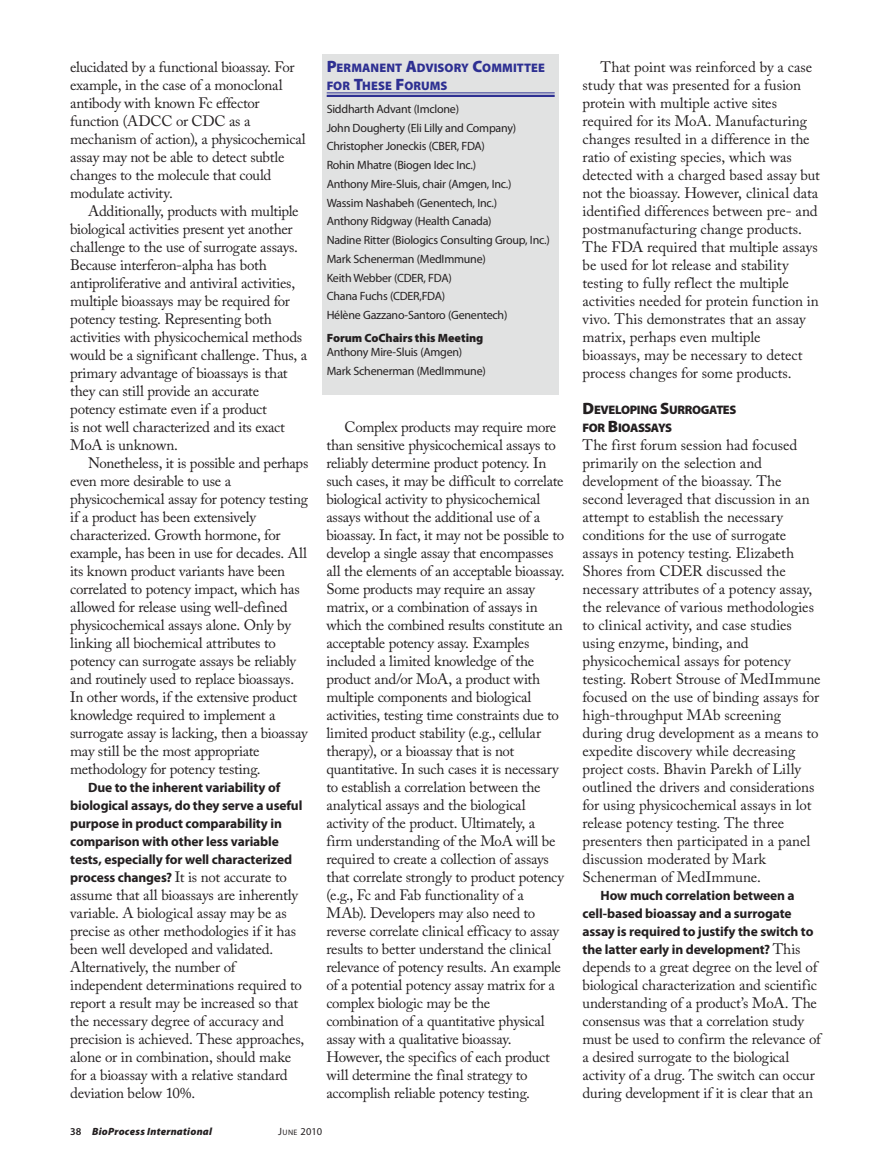
<style>
.page{position:relative;width:891px;height:1168px;background:#fff}
.page>*{position:absolute;margin:0;border:0;box-sizing:border-box;transform-origin:0 0}
.Body_w_indent{font:15px/18px "Adobe Caslon Pro";letter-spacing:-.015em;color:#231f20}
.Body_1__no_indent{font:15px/18px "Adobe Caslon Pro";letter-spacing:-.005em;color:#231f20}
.Body_w_indent-2{font:700 13.5px/18px "Myriad Pro";letter-spacing:-.01em;color:#231f20}
.Sidebar_Title{font:900 12.3px/18px "Myriad Pro";letter-spacing:.01em;color:#2e3092}
.A-head__2_lines_or_l{font:900 12.3px/18px "Myriad Pro";letter-spacing:-.03em;color:#231f20}
.Sidebar_Text{font:12px "Myriad Pro";letter-spacing:-.02em;color:#231f20}
.Sidebar_A-head{font:900 12px "Myriad Pro";letter-spacing:-.005em;color:#231f20}
.t1{font:italic 900 10.5px "Myriad Pro";letter-spacing:.02em;color:#231f20}
.t2{font:10.5px "Myriad Pro";color:#231f20}
.s1{font-family:"Myriad Pro";font-weight:700;font-size:13.5px}
.s2{font-size:16.5px}
.s3{font-weight:600;font-style:normal}
.s4{font-size:7.8px}
.s5{font-family:"Adobe Caslon Pro";font-weight:400;font-size:15px}
</style>
<div class="page">
<div style="left:322px;top:55px;width:237px;height:340px;background:#e1e2e2"></div>
<hr style="left:327px;top:92px;width:228px;height:1px;background:#2e3092">
<hr style="left:327px;top:95px;width:228px;height:2px;background:#2e3092">
<p class="Body_w_indent" style="left:70px;top:58px;width:237px">elucidated by a functional bioassay. For example, in the case of a monoclonal antibody with known Fc effector function (ADCC or CDC as a mechanism of action), a physicochemical assay may not be able to detect subtle changes to the molecule that could modulate activity.</p>
<p class="Body_w_indent" style="left:70px;top:202px;width:238px;text-indent:18px">Additionally, products with multiple biological activities present yet another challenge to the use of surrogate assays.<br>Because interferon-alpha has both antiproliferative and antiviral activities, multiple bioassays may be required for potency testing. Representing both activities with physicochemical methods would be a significant challenge. Thus, a primary advantage of bioassays is that they can still provide an accurate potency estimate even if a product<br>is not well characterized and its exact MoA is unknown.</p>
<p class="Body_w_indent" style="left:70px;top:454px;width:240px;text-indent:18px">Nonetheless, it is possible and perhaps even more desirable to use a physicochemical assay for potency testing if a product has been extensively characterized. Growth hormone, for example, has been in use for decades. All its known product variants have been correlated to potency impact, which has allowed for release using well-defined physicochemical assays alone. Only by linking all biochemical attributes to potency can surrogate assays be reliably and routinely used to replace bioassays.<br>In other words, if the extensive product knowledge required to implement a surrogate assay is lacking, then a bioassay may still be the most appropriate methodology for potency testing.</p>
<p class="Body_w_indent-2" style="left:70px;top:778px;width:234px;text-indent:18px">Due to the inherent variability of biological assays, do they serve a useful purpose in product comparability in comparison with other less variable tests, especially for well characterized</p>
<p class="Body_w_indent" style="left:70px;top:868px;width:236px"><span class="s1">process changes?</span> It is not accurate to assume that all bioassays are inherently variable. A biological assay may be as precise as other methodologies if it has been well developed and validated.<br>Alternatively, the number of independent determinations required to report a result may be increased so that the necessary degree of accuracy and precision is achieved. These approaches, alone or in combination, should make for a bioassay with a relative standard deviation below 10%.</p>
<p class="Sidebar_Title" style="left:327px;top:58px;width:220px"><span class="s2">P</span>ERMANENT <span class="s2">A</span>DVISORY <span class="s2">C</span>OMMITTEE<br>FOR <span class="s2">T</span>HESE <span class="s2">F</span>ORUMS</p>
<p class="Sidebar_Text" style="left:327px;top:101px;width:134px">Siddharth Advant (Imclone)</p>
<p class="Sidebar_Text" style="left:327px;top:120px;width:191px">John Dougherty (Eli Lilly and Company)</p>
<p class="Sidebar_Text" style="left:327px;top:139px;width:160px">Christopher Joneckis (CBER, FDA)</p>
<p class="Sidebar_Text" style="left:327px;top:158px;width:151px">Rohin Mhatre (Biogen Idec Inc.)</p>
<p class="Sidebar_Text" style="left:327px;top:176px;width:186px">Anthony Mire-Sluis, chair (Amgen, Inc.)</p>
<p class="Sidebar_Text" style="left:327px;top:195px;width:172px">Wassim Nashabeh (Genentech, Inc.)</p>
<p class="Sidebar_Text" style="left:327px;top:214px;width:167px">Anthony Ridgway (Health Canada)</p>
<p class="Sidebar_Text" style="left:327px;top:233px;width:225px">Nadine Ritter (Biologics Consulting Group, Inc.)</p>
<p class="Sidebar_Text" style="left:327px;top:251px;width:161px">Mark Schenerman (MedImmune)</p>
<p class="Sidebar_Text" style="left:327px;top:270px;width:127px">Keith Webber (CDER, FDA)</p>
<p class="Sidebar_Text" style="left:327px;top:289px;width:120px">Chana Fuchs (CDER,FDA)</p>
<p class="Sidebar_Text" style="left:327px;top:308px;width:182px">Hélène Gazzano-Santoro (Genentech)</p>
<p class="Sidebar_A-head" style="left:327px;top:331px;width:158px">Forum CoChairs this Meeting</p>
<p class="Sidebar_Text" style="left:327px;top:345px;width:137px">Anthony Mire-Sluis (Amgen)</p>
<p class="Sidebar_Text" style="left:327px;top:364px;width:161px">Mark Schenerman (MedImmune)</p>
<p class="Body_w_indent" style="left:326px;top:418px;width:240px;text-indent:18px">Complex products may require more than sensitive physicochemical assays to reliably determine product potency. In such cases, it may be difficult to correlate biological activity to physicochemical assays without the additional use of a bioassay. In fact, it may not be possible to develop a single assay that encompasses all the elements of an acceptable bioassay.<br>Some products may require an assay matrix, or a combination of assays in which the combined results constitute an acceptable potency assay. Examples included a limited knowledge of the product and/or MoA, a product with multiple components and biological activities, testing time constraints due to limited product stability (e.g., cellular therapy), or a bioassay that is not quantitative. In such cases it is necessary to establish a correlation between the analytical assays and the biological activity of the product. Ultimately, a firm understanding of the MoA will be required to create a collection of assays that correlate strongly to product potency (e.g., Fc and Fab functionality of a MAb). Developers may also need to reverse correlate clinical efficacy to assay results to better understand the clinical relevance of potency results. An example of a potential potency assay matrix for a complex biologic may be the combination of a quantitative physical assay with a qualitative bioassay.<br>However, the specifics of each product will determine the final strategy to accomplish reliable potency testing.</p>
<p class="t1" style="left:70px;top:1125px;width:143px"><span class="s3">38</span> BioProcess International</p>
<p class="t2" style="left:278px;top:1125px;width:45px">J<span class="s4">UNE</span> 2010</p>
<p class="Body_w_indent" style="left:583px;top:58px;width:239px;text-indent:18px">That point was reinforced by a case study that was presented for a fusion protein with multiple active sites required for its MoA. Manufacturing changes resulted in a difference in the ratio of existing species, which was detected with a charged based assay but not the bioassay. However, clinical data identified differences between pre- and postmanufacturing change products.<br>The FDA required that multiple assays be used for lot release and stability testing to fully reflect the multiple activities needed for protein function in vivo. This demonstrates that an assay matrix, perhaps even multiple bioassays, may be necessary to detect process changes for some products.</p>
<p class="A-head__2_lines_or_l" style="left:583px;top:401px;width:155px"><span class="s2">D</span>EVELOPING <span class="s2">S</span>URROGATES<br>FOR <span class="s2">B</span>IOASSAYS</p>
<p class="Body_1__no_indent" style="left:583px;top:436px;width:239px">The first forum session had focused primarily on the selection and development of the bioassay. The second leveraged that discussion in an attempt to establish the necessary conditions for the use of surrogate assays in potency testing. Elizabeth Shores from CDER discussed the necessary attributes of a potency assay, the relevance of various methodologies to clinical activity, and case studies using enzyme, binding, and physicochemical assays for potency testing. Robert Strouse of MedImmune focused on the use of binding assays for high-throughput MAb screening during drug development as a means to expedite discovery while decreasing project costs. Bhavin Parekh of Lilly outlined the drivers and considerations for using physicochemical assays in lot release potency testing. The three presenters then participated in a panel discussion moderated by Mark Schenerman of MedImmune.</p>
<p class="Body_w_indent-2" style="left:583px;top:886px;width:232px;text-indent:18px">How much correlation between a cell-based bioassay and a surrogate assay is required to justify the switch to the latter early in development? <span class="s5">This</span></p>
<p class="Body_w_indent" style="left:583px;top:958px;width:240px">depends to a great degree on the level of biological characterization and scientific understanding of a product’s MoA. The consensus was that a correlation study must be used to confirm the relevance of a desired surrogate to the biological activity of a drug. The switch can occur during development if it is clear that an</p>
</div>
